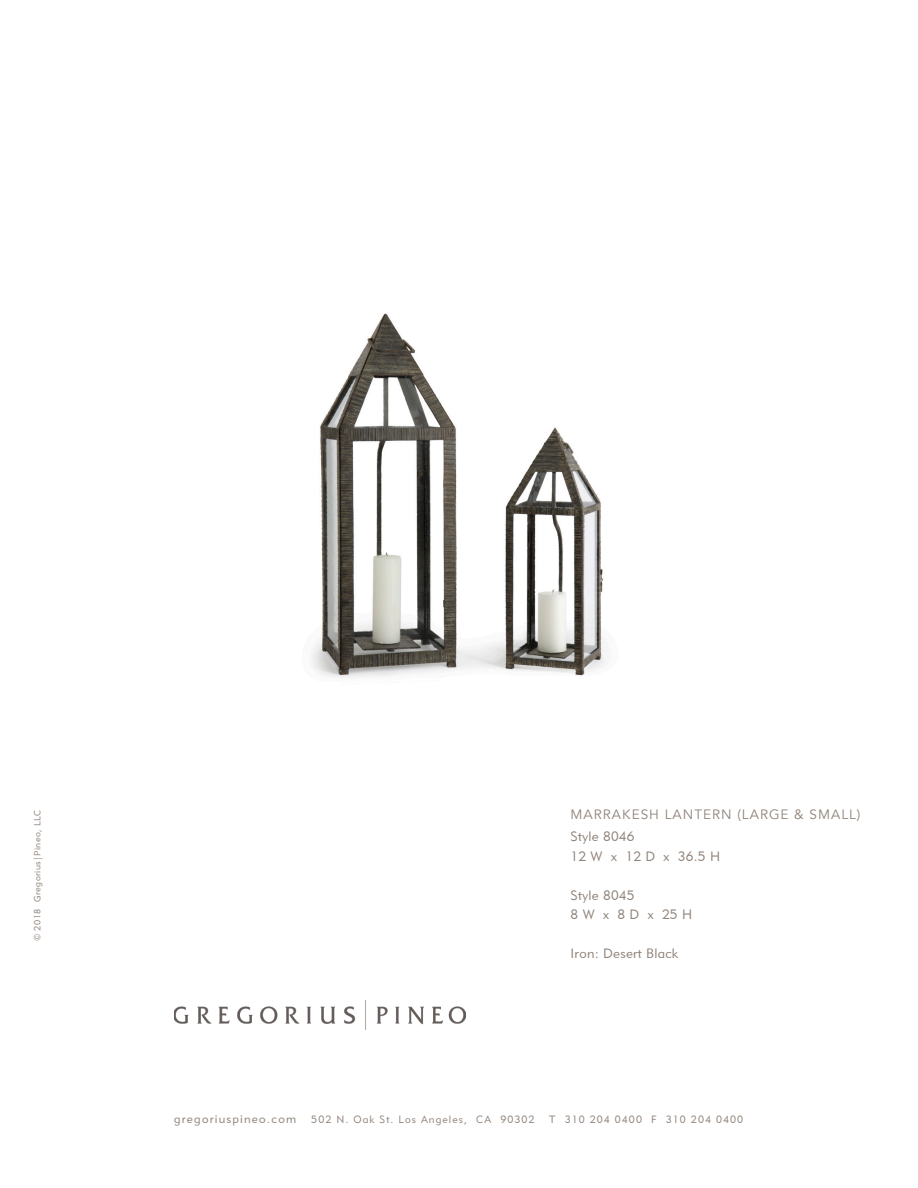
<style>
.page{position:relative;width:918px;height:1188px;background:#fff}
.page>*{position:absolute;margin:0;border:0;box-sizing:border-box;transform-origin:0 0}
.t1{font:13.5px "Geometric 415 BT Lite A";letter-spacing:.02em;color:#8f8279}
.t2{font:13.5px "Avenir";letter-spacing:.075em;color:#8f8279}
.t3{font:12px "Geometric 415 BT Lite A";letter-spacing:.1em;color:#8f8279}
.t4{font:10.5px "Geometric 415 BT Lite A";letter-spacing:.1em;color:#8f8279}
.t5{font:9px "Geometric 415 BT Lite A";letter-spacing:.05em;color:#8f8279}
</style>
<div class="page">
<img style="left:174px;top:1001px;width:291px;height:28px">
<img style="left:312px;top:313px;width:293px;height:365px">
<p class="t5" style="left:32px;top:941px;width:133px;rotate:-90deg">© 2018 Gregorius|Pineo, LLC</p>
<p class="t2" style="left:571px;top:806px;width:291px">MARRAKESH LANTERN (LARGE &amp; SMALL)</p>
<p class="t1" style="left:571px;top:828px;width:65px">Style 8046</p>
<p class="t1" style="left:571px;top:848px;width:151px">12 W x 12 D x 36.5 H</p>
<p class="t1" style="left:571px;top:887px;width:65px">Style 8045</p>
<p class="t1" style="left:571px;top:906px;width:123px">8 W x 8 D x 25 H</p>
<p class="t1" style="left:571px;top:945px;width:109px">Iron: Desert Black</p>
<p class="t3" style="left:174px;top:1112px;width:124px">gregoriuspineo.com</p>
<p class="t4" style="left:311px;top:1113px;width:433px">502 N. Oak St. Los Angeles, CA 90302 T 310 204 0400 F 310 204 0400</p>
</div>
